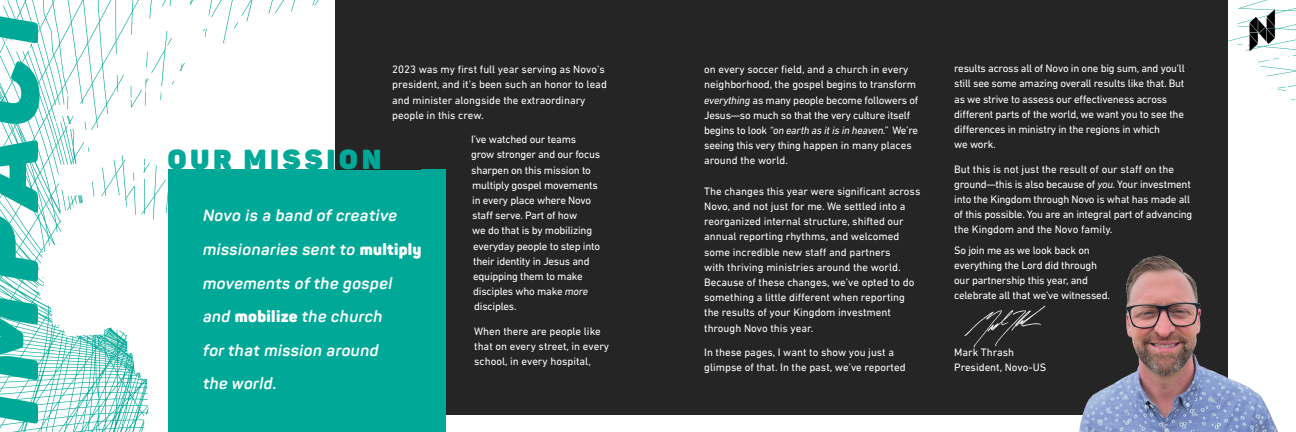
<style>
.page{position:relative;width:1296px;height:432px;background:#fff}
.page>*{position:absolute;margin:0;border:0;box-sizing:border-box;transform-origin:0 0}
.t1{font:italic 900 104.8px "Panton";color:#00a897}
.t2{font:800 27.2px "Panton";letter-spacing:.15em;color:#00a897}
.t3{font:italic 700 16px/33.6px "Panton";letter-spacing:.02em;color:#fff}
.t4{font:11px/15.2px "DIN Next LT Pro";letter-spacing:-.02em;color:#fff}
.t5{font:11px/15.2px "DIN Next LT Pro";color:#fff}
.s1{font-style:italic}
.s2{font-weight:900;font-style:normal}
</style>
<div class="page">
<svg style="left:0;top:0;width:336px;height:432px"></svg>
<div style="left:336px;top:0;width:312px;height:415px;background:#242524"></div>
<div style="left:169px;top:170px;width:277px;height:262px;background:#00a897"></div>
<svg style="left:1228px;top:26px;width:68px;height:75px"></svg>
<div style="left:648px;top:0;width:580px;height:415px;background:#242524"></div>
<img style="left:1079px;top:255px;width:199px;height:177px">
<img style="left:964px;top:305px;width:82px;height:43px">
<img style="left:1229px;top:0;width:67px;height:57px">
<p class="t1" style="left:-67px;top:424px;width:435px;rotate:-90deg">IMPACT</p>
<p class="t5" style="left:392px;top:62px;width:216px">2023 was my first full year serving as Novo’s president, and it’s been such an honor to lead and minister alongside the extraordinary people in this crew.</p>
<p class="t4" style="left:471px;top:132px;width:130px">I’ve watched our teams grow stronger and our focus sharpen on this mission to multiply gospel movements in every place where Novo staff serve. Part of how<br>we do that is by mobilizing everyday people to step into their identity in Jesus and equipping them to make disciples who make <span class="s1">more </span>disciples.</p>
<p class="t5" style="left:474px;top:323px;width:136px">When there are people like that on every street, in every school, in every hospital,</p>
<p class="t2" style="left:168px;top:142px;width:215px">OUR MISSION</p>
<p class="t3" style="left:203px;top:199px;width:220px">Novo is a band of creative missionaries sent to <span class="s2">multiply </span>movements of the gospel and <span class="s2">mobilize</span> the church</p>
<p class="t3" style="left:203px;top:333px;width:177px">for that mission around</p>
<p class="t3" style="left:203px;top:367px;width:75px">the world.</p>
<p class="t4" style="left:704px;top:62px;width:216px">on every soccer field, and a church in every neighborhood, the gospel begins to transform <span class="s1">everything</span> as many people become followers of Jesus—so much so that the very culture itself begins to look <span class="s1">“on earth as it is in heaven.”</span> We’re seeing this very thing happen in many places around the world.</p>
<p class="t5" style="left:704px;top:183px;width:218px">The changes this year were significant across Novo, and not just for me. We settled into a reorganized internal structure, shifted our annual reporting rhythms, and welcomed</p>
<p class="t5" style="left:704px;top:244px;width:212px">some incredible new staff and partners<br>with thriving ministries around the world.<br>Because of these changes, we’ve opted to do something a little different when reporting the results of your Kingdom investment through Novo this year.</p>
<p class="t5" style="left:704px;top:345px;width:203px">In these pages, I want to show you just a glimpse of that. In the past, we’ve reported</p>
<p class="t4" style="left:954px;top:61px;width:232px">results across all of Novo in one big sum, and you’ll still see some amazing overall results like that. But as we strive to assess our effectiveness across different parts of the world, we want you to see the differences in ministry in the regions in which<br>we work.</p>
<p class="t4" style="left:954px;top:161px;width:240px">But this is not just the result of our staff on the ground—this is also because of <span class="s1">you.</span> Your investment into the Kingdom through Novo is what has made all of this possible. You are an integral part of advancing the Kingdom and the Novo family.</p>
<p class="t4" style="left:954px;top:242px;width:157px">So join me as we look back on everything the Lord did through our partnership this year, and celebrate all that we’ve witnessed.</p>
<p class="t5" style="left:954px;top:345px;width:61px">Mark Thrash</p>
<p class="t5" style="left:954px;top:360px;width:94px">President, Novo-US</p>
</div>
